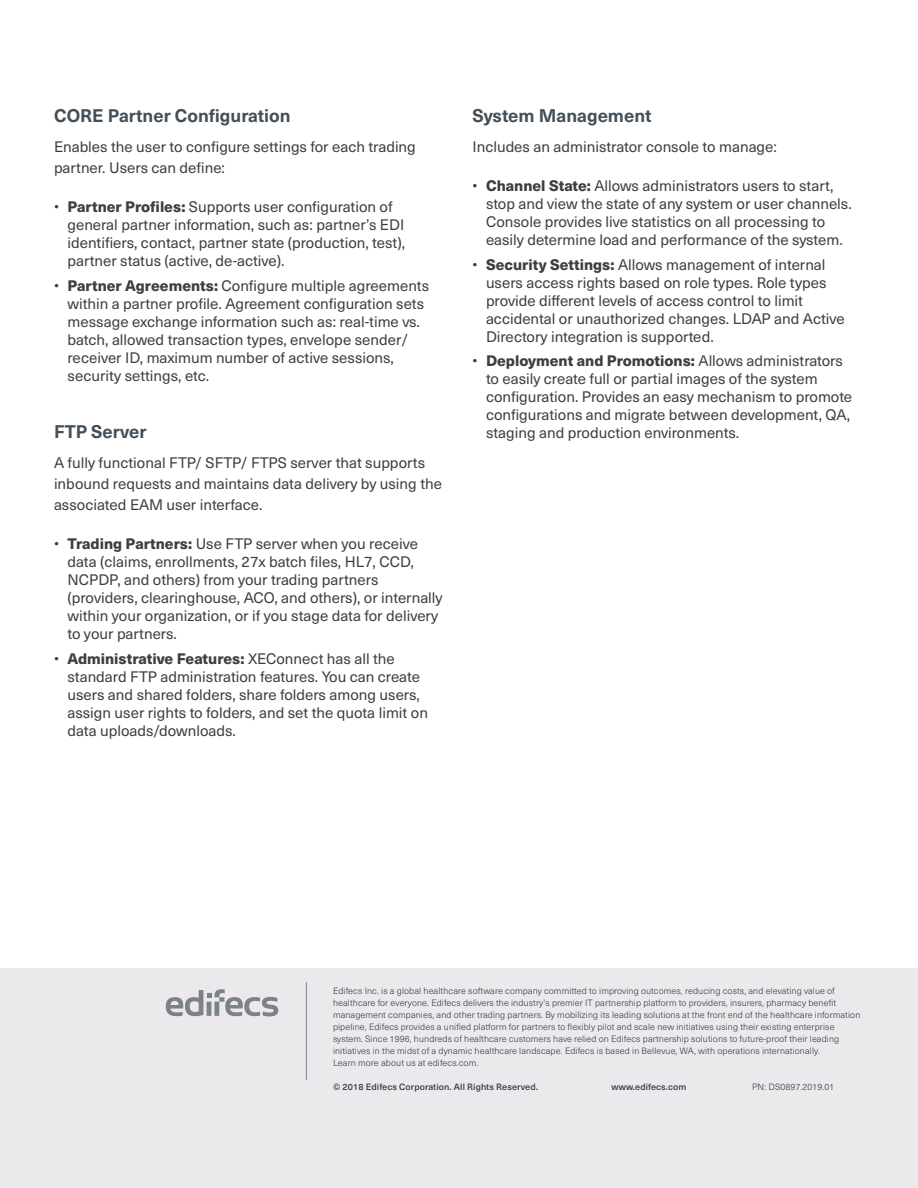
<style>
.page{position:relative;width:918px;height:1188px;background:#fff}
.page>*{position:absolute;margin:0;border:0;box-sizing:border-box;transform-origin:0 0}
.t1{font:700 18px "Neue Haas Unica Pro";color:#434f58}
.body{font:15px/18px "Neue Haas Unica Pro";color:#3e3e3f}
.t2{font:300 9px/12px "Neue Haas Unica Pro";letter-spacing:.01em;color:#313e48}
.t3{font:500 9px "Neue Haas Unica Pro";letter-spacing:.01em;color:#313e48}
.s1{font-weight:800}
</style>
<div class="page">
<div style="left:0;top:968px;width:918px;height:220px;background:#ebe9eb"></div>
<svg style="left:166px;top:989px;width:112px;height:27px"></svg>
<hr style="left:306px;top:982px;width:1px;height:98px;background:#7e858c">
<h4 class="t1" style="left:54px;top:104px;width:238px">CORE Partner Configuration</h4>
<p class="body" style="left:54px;top:136px;width:363px;line-height:21px">Enables the user to configure settings for each trading partner. Users can define:</p>
<p class="body" style="left:68px;top:198px;width:339px;text-indent:-14px">• <span class="s1">Partner Profiles:</span> Supports user configuration of general partner information, such as: partner’s EDI identifiers, contact, partner state (production, test), partner status (active, de-active).</p>
<p class="body" style="left:68px;top:276px;width:363px;text-indent:-14px">• <span class="s1">Partner Agreements:</span> Configure multiple agreements within a partner profile. Agreement configuration sets message exchange information such as: real-time vs. batch, allowed transaction types, envelope sender/ receiver ID, maximum number of active sessions, security settings, etc.</p>
<h4 class="t1" style="left:54px;top:421px;width:94px">FTP Server</h4>
<p class="body" style="left:54px;top:453px;width:390px;line-height:21px">A fully functional FTP/ SFTP/ FTPS server that supports inbound requests and maintains data delivery by using the associated EAM user interface.</p>
<p class="body" style="left:68px;top:535px;width:377px;text-indent:-14px">• <span class="s1">Trading Partners:</span> Use FTP server when you receive data (claims, enrollments, 27x batch files, HL7, CCD, NCPDP, and others) from your trading partners (providers, clearinghouse, ACO, and others), or internally within your organization, or if you stage data for delivery to your partners.</p>
<p class="body" style="left:68px;top:650px;width:362px;text-indent:-14px">• <span class="s1">Administrative Features:</span> XEConnect has all the standard FTP administration features. You can create users and shared folders, share folders among users, assign user rights to folders, and set the quota limit on data uploads/downloads.</p>
<h4 class="t1" style="left:472px;top:104px;width:181px">System Management</h4>
<p class="body" style="left:472px;top:138px;width:306px">Includes an administrator console to manage:</p>
<p class="body" style="left:486px;top:177px;width:367px;text-indent:-14px">• <span class="s1">Channel State:</span> Allows administrators users to start, stop and view the state of any system or user channels.<br>Console provides live statistics on all processing to easily determine load and performance of the system.</p>
<p class="body" style="left:486px;top:255px;width:360px;text-indent:-14px">• <span class="s1">Security Settings:</span> Allows management of internal users access rights based on role types. Role types provide different levels of access control to limit accidental or unauthorized changes. LDAP and Active Directory integration is supported.</p>
<p class="body" style="left:486px;top:352px;width:368px;text-indent:-14px">• <span class="s1">Deployment and Promotions:</span> Allows administrators to easily create full or partial images of the system configuration. Provides an easy mechanism to promote configurations and migrate between development, QA, staging and production environments.</p>
<p class="t2" style="left:333px;top:984px;width:529px">Edifecs Inc. is a global healthcare software company committed to improving outcomes, reducing costs, and elevating value of healthcare for everyone. Edifecs delivers the industry’s premier IT partnership platform to providers, insurers, pharmacy benefit management companies, and other trading partners. By mobilizing its leading solutions at the front end of the healthcare information pipeline, Edifecs provides a unified platform for partners to flexibly pilot and scale new initiatives using their existing enterprise system. Since 1996, hundreds of healthcare customers have relied on Edifecs partnership solutions to future-proof their leading initiatives in the midst of a dynamic healthcare landscape. Edifecs is based in Bellevue, WA, with operations internationally.<br>Learn more about us at edifecs.com.</p>
<p class="t3" style="left:333px;top:1081px;width:206px">© 2018 Edifecs Corporation. All Rights Reserved.</p>
<p class="t3" style="left:612px;top:1081px;width:76px">www.edifecs.com</p>
<p class="t2" style="left:752px;top:1080px;width:84px">PN: DS0897.2019.01</p>
</div>
